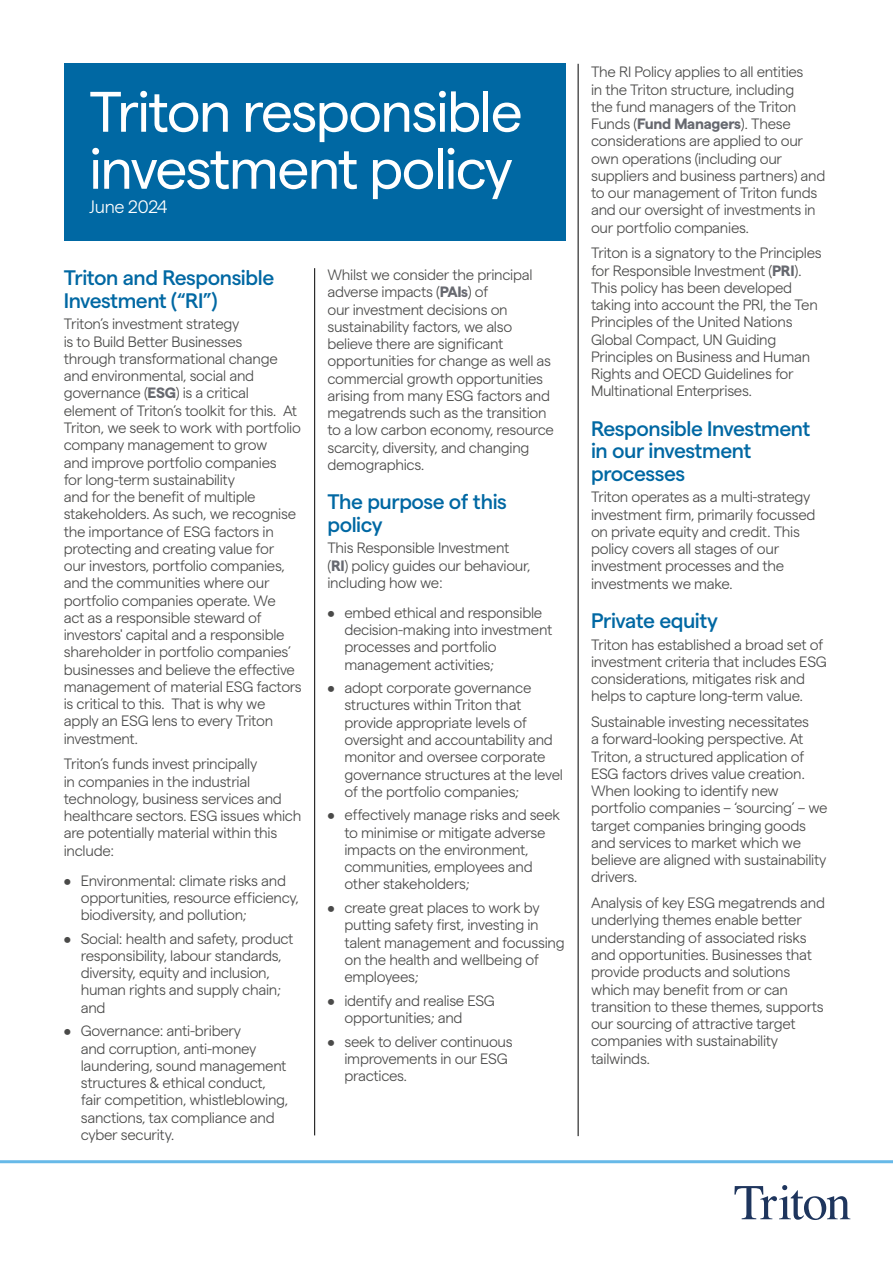
<style>
.page{position:relative;width:893px;height:1263px;background:#fff}
.page>*{position:absolute;margin:0;border:0;box-sizing:border-box;transform-origin:0 0}
.t1{font:57px/57px "Matter";letter-spacing:-.03em;color:#fff}
.t2{font:500 21px/22.5px "Matter";letter-spacing:-.02em;color:#0068a3}
.t3{font:300 18px "Matter";letter-spacing:-.02em;color:#fff}
.t4{font:300 15px/17.2px "Matter";letter-spacing:-.02em;color:#4a4a49}
.s1{font-weight:700;color:#676970}
</style>
<div class="page">
<div style="left:64px;top:64px;width:502px;height:177px;background:#0068a3"></div>
<hr style="left:314px;top:268px;width:1px;height:867px;background:#000">
<hr style="left:578px;top:64px;width:1px;height:1072px;background:#000">
<hr style="left:0;top:1160px;width:893px;height:3px;background:#67b9e8">
<svg style="left:734px;top:1185px;width:116px;height:35px"></svg>
<h1 class="t1" style="left:89px;top:78px;width:435px">Triton responsible investment policy</h1>
<p class="t3" style="left:89px;top:193px;width:80px">June 2024</p>
<h2 class="t2" style="left:64px;top:265px;width:212px">Triton and Responsible<br>Investment (“RI”)</h2>
<p class="t4" style="left:64px;top:314px;width:240px">Triton’s investment strategy<br>is to Build Better Businesses<br>through transformational change and environmental, social and governance (<span class="s1">ESG</span>) is a critical element of Triton’s toolkit for this. At<br>Triton, we seek to work with portfolio company management to grow<br>and improve portfolio companies<br>for long-term sustainability<br>and for the benefit of multiple stakeholders. As such, we recognise the importance of ESG factors in protecting and creating value for<br>our investors, portfolio companies, and the communities where our portfolio companies operate. We<br>act as a responsible steward of investors' capital and a responsible shareholder in portfolio companies’ businesses and believe the effective management of material ESG factors is critical to this. That is why we apply an ESG lens to every Triton investment.</p>
<p class="t4" style="left:64px;top:754px;width:239px">Triton’s funds invest principally<br>in companies in the industrial technology, business services and healthcare sectors. ESG issues which are potentially material within this include:</p>
<p class="t4" style="left:81px;top:870px;width:220px;text-indent:-17px">• Environmental: climate risks and opportunities, resource efficiency, biodiversity, and pollution;</p>
<p class="t4" style="left:81px;top:928px;width:214px;text-indent:-17px">• Social: health and safety, product responsibility, labour standards, diversity, equity and inclusion, human rights and supply chain; and</p>
<p class="t4" style="left:81px;top:1021px;width:209px;text-indent:-17px">• Governance: anti-bribery<br>and corruption, anti-money laundering, sound management structures &amp; ethical conduct, fair competition, whistleblowing, sanctions, tax compliance and cyber security.</p>
<p class="t4" style="left:327px;top:265px;width:228px">Whilst we consider the principal adverse impacts (<span class="s1">PAIs</span>) of<br>our investment decisions on sustainability factors, we also believe there are significant opportunities for change as well as commercial growth opportunities arising from many ESG factors and megatrends such as the transition to a low carbon economy, resource scarcity, diversity, and changing demographics.</p>
<h2 class="t2" style="left:327px;top:489px;width:181px">The purpose of this policy</h2>
<p class="t4" style="left:327px;top:538px;width:205px">This Responsible Investment (<span class="s1">RI</span>) policy guides our behaviour, including how we:</p>
<p class="t4" style="left:344px;top:603px;width:209px;text-indent:-17px">• embed ethical and responsible decision-making into investment processes and portfolio management activities;</p>
<p class="t4" style="left:344px;top:678px;width:220px;text-indent:-17px">• adopt corporate governance structures within Triton that provide appropriate levels of oversight and accountability and monitor and oversee corporate governance structures at the level of the portfolio companies;</p>
<p class="t4" style="left:344px;top:805px;width:217px;text-indent:-17px">• effectively manage risks and seek to minimise or mitigate adverse impacts on the environment, communities, employees and other stakeholders;</p>
<p class="t4" style="left:344px;top:898px;width:222px;text-indent:-17px">• create great places to work by putting safety first, investing in talent management and focussing on the health and wellbeing of employees;</p>
<p class="t4" style="left:344px;top:990px;width:152px;text-indent:-17px">• identify and realise ESG opportunities; and</p>
<p class="t4" style="left:344px;top:1031px;width:170px;text-indent:-17px">• seek to deliver continuous improvements in our ESG practices.</p>
<p class="t4" style="left:591px;top:62px;width:236px">The RI Policy applies to all entities<br>in the Triton structure, including<br>the fund managers of the Triton<br>Funds (<span class="s1">Fund Managers</span>). These considerations are applied to our own operations (including our suppliers and business partners) and to our management of Triton funds and our oversight of investments in our portfolio companies.</p>
<p class="t4" style="left:591px;top:243px;width:232px">Triton is a signatory to the Principles for Responsible Investment (<span class="s1">PRI</span>).<br>This policy has been developed taking into account the PRI, the Ten<br>Principles of the United Nations<br>Global Compact, UN Guiding<br>Principles on Business and Human<br>Rights and OECD Guidelines for<br>Multinational Enterprises.</p>
<h2 class="t2" style="left:591px;top:415px;width:221px">Responsible Investment in our investment processes</h2>
<p class="t4" style="left:591px;top:487px;width:226px">Triton operates as a multi-strategy investment firm, primarily focussed on private equity and credit. This policy covers all stages of our investment processes and the investments we make.</p>
<h2 class="t2" style="left:591px;top:608px;width:128px">Private equity</h2>
<p class="t4" style="left:591px;top:635px;width:237px">Triton has established a broad set of investment criteria that includes ESG considerations, mitigates risk and helps to capture long-term value.</p>
<p class="t4" style="left:591px;top:712px;width:238px">Sustainable investing necessitates<br>a forward-looking perspective. At<br>Triton, a structured application of<br>ESG factors drives value creation.<br>When looking to identify new portfolio companies – ‘sourcing’ – we target companies bringing goods and services to market which we believe are aligned with sustainability drivers.</p>
<p class="t4" style="left:591px;top:893px;width:235px">Analysis of key ESG megatrends and underlying themes enable better understanding of associated risks and opportunities. Businesses that provide products and solutions which may benefit from or can transition to these themes, supports our sourcing of attractive target companies with sustainability tailwinds.</p>
</div>
